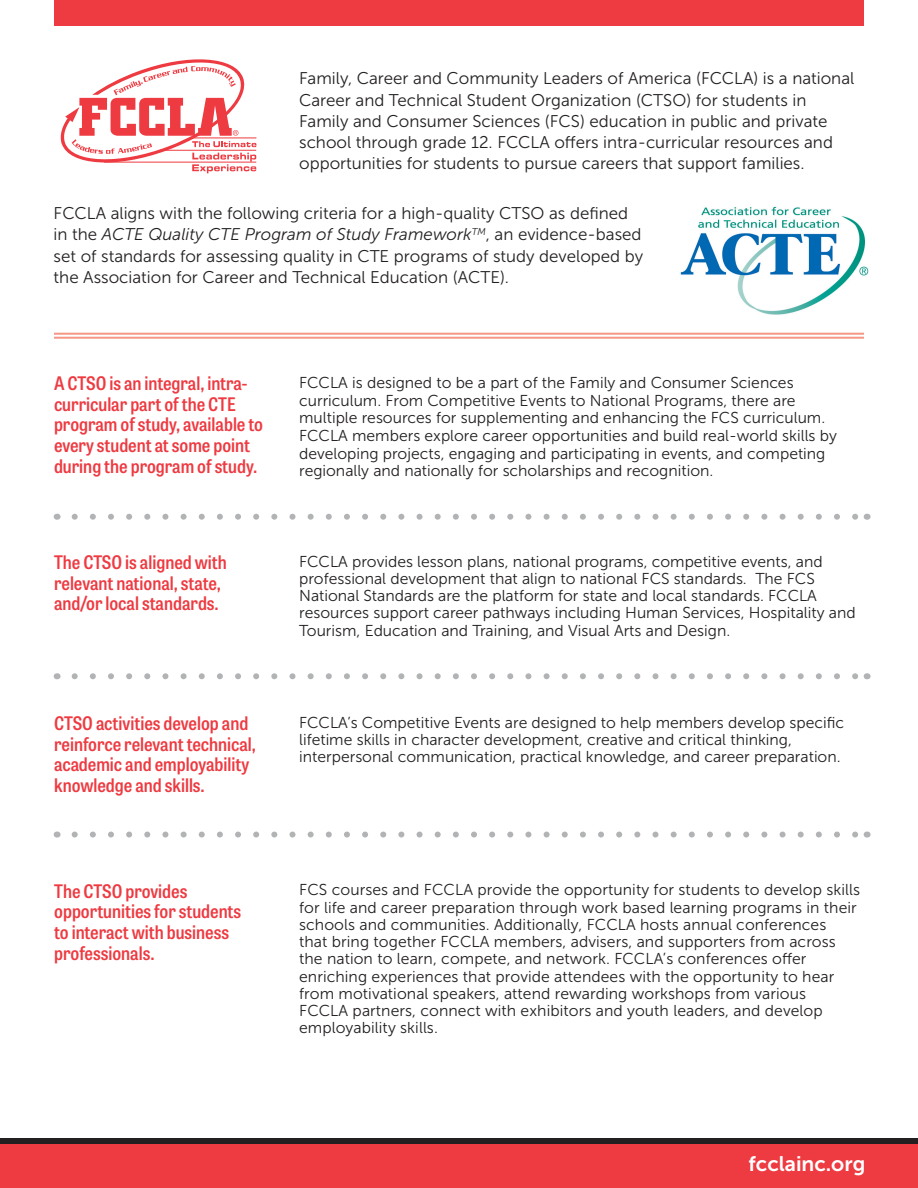
<style>
.page{position:relative;width:918px;height:1188px;background:#fff}
.page>*{position:absolute;margin:0;border:0;box-sizing:border-box;transform-origin:0 0}
.t1{font:21px "Museo Sans 700";color:#fff}
.t2{font:600 semi-condensed 18.6px/20.7px "Tablet Gothic";color:#ee3a41}
.bodycopy{font:16.95px/21.3px "Museo Sans 300";color:#231f20}
.bodycopy-2{font:15.75px/17.2px "Museo Sans 300";color:#231f20}
.s1{font-style:italic}
</style>
<div class="page">
<div style="left:54px;top:0;width:810px;height:26px;background:#ee3a41"></div>
<div style="left:0;top:1140px;width:918px;height:48px;background:#ee3a41"></div>
<svg style="left:61px;top:59px;width:195px;height:114px"></svg>
<hr style="left:160px;top:150px;width:96px;height:1px;background:#ee3a41">
<hr style="left:104px;top:162px;width:152px;height:1px;background:#ee3a41">
<hr style="left:54px;top:333px;width:810px;height:2px;background:#f59685">
<hr style="left:54px;top:337px;width:810px;height:2px;background:#f59685">
<div style="left:0;top:1138px;width:918px;height:6px;background:#231f20"></div>
<svg style="left:75px;top:514px;width:783px;height:6px"></svg>
<svg style="left:75px;top:673px;width:783px;height:6px"></svg>
<svg style="left:75px;top:832px;width:783px;height:6px"></svg>
<img style="left:680px;top:206px;width:189px;height:109px">
<p class="bodycopy" style="left:299px;top:68px;width:557px">Family, Career and Community Leaders of America (FCCLA) is a national Career and Technical Student Organization (CTSO) for students in Family and Consumer Sciences (FCS) education in public and private school through grade 12. FCCLA offers intra-curricular resources and opportunities for students to pursue careers that support families.</p>
<p class="bodycopy" style="left:54px;top:203px;width:591px">FCCLA aligns with the following criteria for a high-quality CTSO as defined in the <span class="s1">ACTE Quality CTE Program of Study Framework</span><sup>TM</sup>, an evidence-based set of standards for assessing quality in CTE programs of study developed by the Association for Career and Technical Education (ACTE).</p>
<p class="t2" style="left:54px;top:372px;width:211px">A CTSO is an integral, intra&shy;curricular part of the CTE program of study, available to every student at some point during the program of study.</p>
<p class="bodycopy-2" style="left:299px;top:374px;width:539px;line-height:17.7px">FCCLA is designed to be a part of the Family and Consumer Sciences curriculum. From Competitive Events to National Programs, there are multiple resources for supplementing and enhancing the FCS curriculum.<br>FCCLA members explore career opportunities and build real-world skills by developing projects, engaging and participating in events, and competing regionally and nationally for scholarships and recognition.</p>
<p class="t2" style="left:54px;top:551px;width:174px">The CTSO is aligned with relevant national, state, and/or local standards.</p>
<p class="bodycopy-2" style="left:299px;top:553px;width:558px">FCCLA provides lesson plans, national programs, competitive events, and professional development that align to national FCS standards. The FCS National Standards are the platform for state and local standards. FCCLA resources support career pathways including Human Services, Hospitality and Tourism, Education and Training, and Visual Arts and Design.</p>
<p class="t2" style="left:54px;top:712px;width:203px">CTSO activities develop and reinforce relevant technical, academic and employability knowledge and skills.</p>
<p class="bodycopy-2" style="left:299px;top:714px;width:547px">FCCLA’s Competitive Events are designed to help members develop specific lifetime skills in character development, creative and critical thinking, interpersonal communication, practical knowledge, and career preparation.</p>
<p class="t2" style="left:54px;top:880px;width:189px">The CTSO provides opportunities for students to interact with business professionals.</p>
<p class="bodycopy-2" style="left:299px;top:881px;width:562px">FCS courses and FCCLA provide the opportunity for students to develop skills for life and career preparation through work based learning programs in their schools and communities. Additionally, FCCLA hosts annual conferences<br>that bring together FCCLA members, advisers, and supporters from across the nation to learn, compete, and network. FCCLA’s conferences offer enriching experiences that provide attendees with the opportunity to hear from motivational speakers, attend rewarding workshops from various<br>FCCLA partners, connect with exhibitors and youth leaders, and develop employability skills.</p>
<p class="t1" style="left:749px;top:1152px;width:118px">fcclainc.org</p>
</div>
